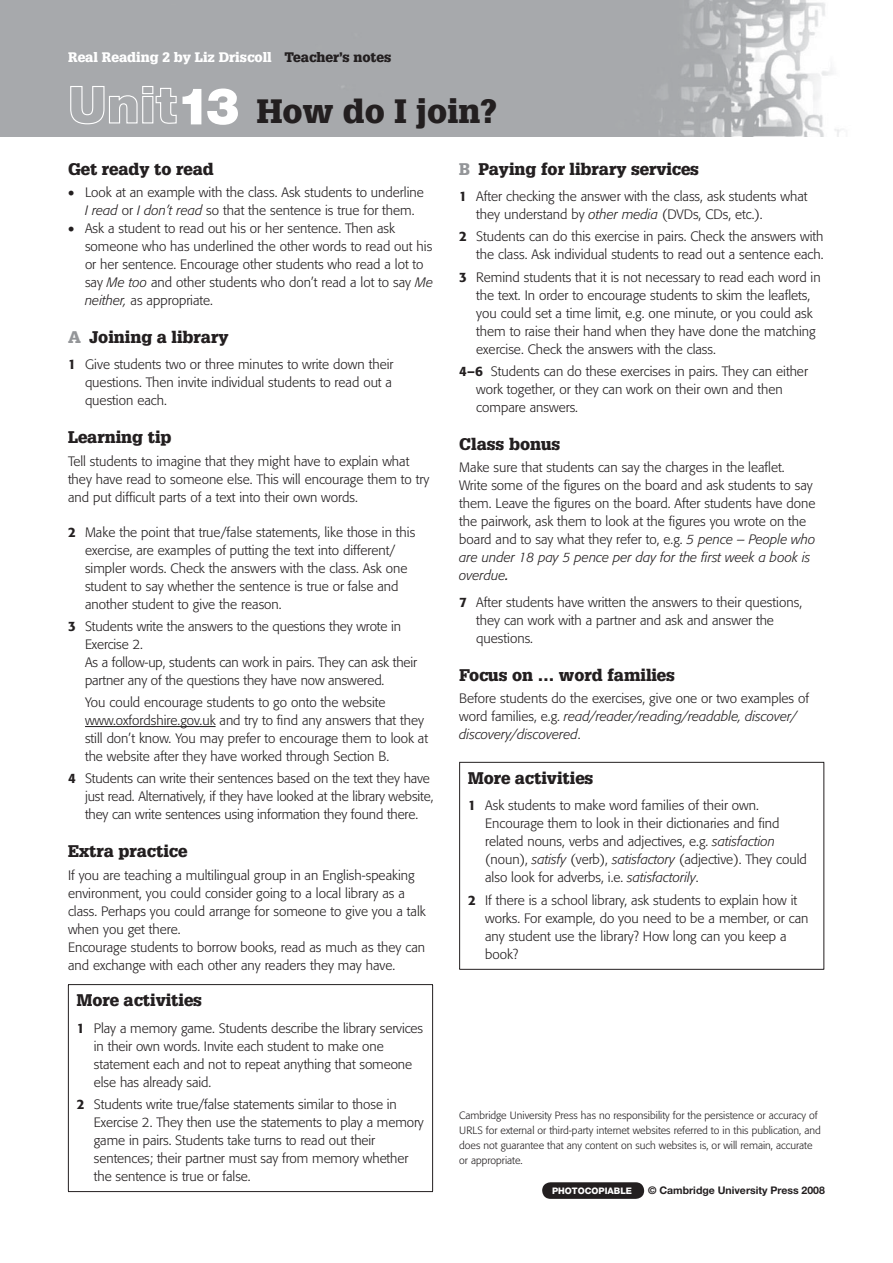
<style>
.page{position:relative;width:893px;height:1263px;background:#fff}
.page>*{position:absolute;margin:0;border:0;box-sizing:border-box;transform-origin:0 0}
.t1{font:900 33px "Glypha";color:#231f20}
.t2{font:900 16.5px "Glypha";color:#231f20}
.t3{font:300 13.5px/18px "Formata";color:#231f20}
.t4{font:900 13.5px "Glypha";color:#fff}
.t5{font:300 10.5px/15px "Formata";color:#231f20}
.t6{font:700 10.5px "Helvetica Neue";color:#231f20}
.t7{font:800 9px "Helvetica Neue";color:#fff}
.s1{color:#231f20}
.s2{font-family:"Helvetica Neue";font-size:51px;color:#fff}
.s3{font-style:italic}
.s4{color:#939598}
.s5{font-weight:500}
.s6{font-weight:400;font-style:italic}
</style>
<div class="page">
<img style="left:0;top:0;width:843px;height:136px">
<hr style="left:85px;top:726px;width:131px;height:1px;background:#231f20">
<hr style="left:68px;top:984px;width:365px;height:1px;background:#231f20">
<hr style="left:68px;top:985px;width:1px;height:206px;background:#231f20">
<hr style="left:432px;top:985px;width:1px;height:206px;background:#231f20">
<hr style="left:68px;top:1191px;width:365px;height:1px;background:#231f20">
<div style="left:542px;top:1182px;width:102px;height:17px;background:#231f20;border-radius:8px"></div>
<hr style="left:459px;top:762px;width:365px;height:1px;background:#231f20">
<hr style="left:459px;top:763px;width:1px;height:206px;background:#231f20">
<hr style="left:823px;top:763px;width:1px;height:206px;background:#231f20">
<hr style="left:459px;top:969px;width:365px;height:1px;background:#231f20">
<p class="t4" style="left:68px;top:52px;width:325px">Real Reading 2 by Liz Driscoll <span class="s1">Teacher’s notes</span></p>
<h1 class="t1" style="left:68px;top:98px;width:430px"><span class="s2">Unit13</span> How do I join?</h1>
<p class="t2" style="left:68px;top:162px;width:147px">Get ready to read</p>
<p class="t3" style="left:68px;top:184px;width:357px;text-align:center">• Look at an example with the class. Ask students to underline<br><span class="s3">I read</span> or <span class="s3">I don’t read</span> so that the sentence is true for them.</p>
<p class="t3" style="left:85px;top:220px;width:350px;text-indent:-17px">• Ask a student to read out his or her sentence. Then ask someone who has underlined the other words to read out his or her sentence. Encourage other students who read a lot to say <span class="s3">Me too</span> and other students who don’t read a lot to say <span class="s3">Me neither,</span> as appropriate.</p>
<p class="t2" style="left:68px;top:331px;width:162px"><span class="s4">A</span> Joining a library</p>
<p class="t3" style="left:85px;top:357px;width:310px;text-align:justify;text-indent:-17px"><span class="s5">1</span> Give students two or three minutes to write down their questions. Then invite individual students to read out a question each.</p>
<p class="t2" style="left:68px;top:431px;width:105px">Learning tip</p>
<p class="t3" style="left:68px;top:453px;width:363px">Tell students to imagine that they might have to explain what they have read to someone else. This will encourage them to try and put difficult parts of a text into their own words.</p>
<p class="t3" style="left:85px;top:524px;width:332px;text-indent:-17px"><span class="s5">2</span> Make the point that true/false statements, like those in this exercise, are examples of putting the text into different/ simpler words. Check the answers with the class. Ask one student to say whether the sentence is true or false and another student to give the reason.</p>
<p class="t3" style="left:85px;top:618px;width:333px;text-indent:-17px"><span class="s5">3</span> Students write the answers to the questions they wrote in Exercise 2.<br>As a follow-up, students can work in pairs. They can ask their partner any of the questions they have now answered.</p>
<p class="t3" style="left:85px;top:694px;width:345px">You could encourage students to go onto the website www.oxfordshire.gov.uk and try to find any answers that they still don’t know. You may prefer to encourage them to look at the website after they have worked through Section B.</p>
<p class="t3" style="left:85px;top:771px;width:350px;text-indent:-17px"><span class="s5">4</span> Students can write their sentences based on the text they have just read. Alternatively, if they have looked at the library website, they can write sentences using information they found there.</p>
<p class="t2" style="left:68px;top:845px;width:121px">Extra practice</p>
<p class="t3" style="left:68px;top:867px;width:359px">If you are teaching a multilingual group in an English-speaking environment, you could consider going to a local library as a class. Perhaps you could arrange for someone to give you a talk when you get there.<br>Encourage students to borrow books, read as much as they can and exchange with each other any readers they may have.</p>
<p class="t2" style="left:77px;top:994px;width:127px">More activities</p>
<p class="t3" style="left:94px;top:1020px;width:331px;text-indent:-17px"><span class="s5">1</span> Play a memory game. Students describe the library services in their own words. Invite each student to make one statement each and not to repeat anything that someone else has already said.</p>
<p class="t3" style="left:94px;top:1096px;width:331px;text-indent:-17px"><span class="s5">2</span> Students write true/false statements similar to those in Exercise 2. They then use the statements to play a memory game in pairs. Students take turns to read out their sentences; their partner must say from memory whether the sentence is true or false.</p>
<p class="t2" style="left:459px;top:162px;width:241px"><span class="s4">B</span> Paying for library services</p>
<p class="t3" style="left:476px;top:188px;width:333px;text-indent:-17px"><span class="s5">1</span> After checking the answer with the class, ask students what they understand by <span class="s3">other media</span> (DVDs, CDs, etc.).</p>
<p class="t3" style="left:459px;top:229px;width:366px;text-align:right"><span class="s5">2</span> Students can do this exercise in pairs. Check the answers with the class. Ask individual students to read out a sentence each.</p>
<p class="t3" style="left:476px;top:269px;width:346px;text-indent:-17px"><span class="s5">3</span> Remind students that it is not necessary to read each word in the text. In order to encourage students to skim the leaflets, you could set a time limit, e.g. one minute, or you could ask them to raise their hand when they have done the matching exercise. Check the answers with the class.</p>
<p class="t3" style="left:476px;top:363px;width:333px;text-indent:-17px"><span class="s5">4–6</span> Students can do these exercises in pairs. They can either work together, or they can work on their own and then compare answers.</p>
<p class="t2" style="left:459px;top:438px;width:103px">Class bonus</p>
<p class="t3" style="left:459px;top:459px;width:358px">Make sure that students can say the charges in the leaflet.<br>Write some of the figures on the board and ask students to say them. Leave the figures on the board. After students have done the pairwork, ask them to look at the figures you wrote on the board and to say what they refer to, e.g. <span class="s3">5 pence – People who are under 18 pay 5 pence per day for the first week a book is overdue</span><span class="s6">.</span></p>
<p class="t3" style="left:476px;top:594px;width:327px;text-indent:-17px"><span class="s5">7</span> After students have written the answers to their questions, they can work with a partner and ask and answer the questions.</p>
<p class="t2" style="left:459px;top:668px;width:217px">Focus on … word families</p>
<p class="t3" style="left:459px;top:690px;width:351px">Before students do the exercises, give one or two examples of word families, e.g. <span class="s3">read/reader/reading/readable, discover/ discovery/discovered</span>.</p>
<p class="t2" style="left:468px;top:772px;width:127px">More activities</p>
<p class="t3" style="left:485px;top:798px;width:323px;text-indent:-17px"><span class="s5">1</span> Ask students to make word families of their own.<br>Encourage them to look in their dictionaries and find related nouns, verbs and adjectives, e.g. <span class="s3">satisfaction </span>(noun), <span class="s3">satisfy</span> (verb), <span class="s3">satisfactory</span> (adjective). They could also look for adverbs, i.e. <span class="s3">satisfactorily</span>.</p>
<p class="t3" style="left:485px;top:892px;width:325px;text-indent:-17px"><span class="s5">2</span> If there is a school library, ask students to explain how it works. For example, do you need to be a member, or can any student use the library? How long can you keep a book?</p>
<p class="t5" style="left:459px;top:1109px;width:363px">Cambridge University Press has no responsibility for the persistence or accuracy of URLS for external or third-party internet websites referred to in this publication, and does not guarantee that any content on such websites is, or will remain, accurate or appropriate.</p>
<p class="t7" style="left:552px;top:1187px;width:82px">PHOTOCOPIABLE</p>
<p class="t6" style="left:648px;top:1187px;width:178px">© Cambridge University Press 2008</p>
</div>
